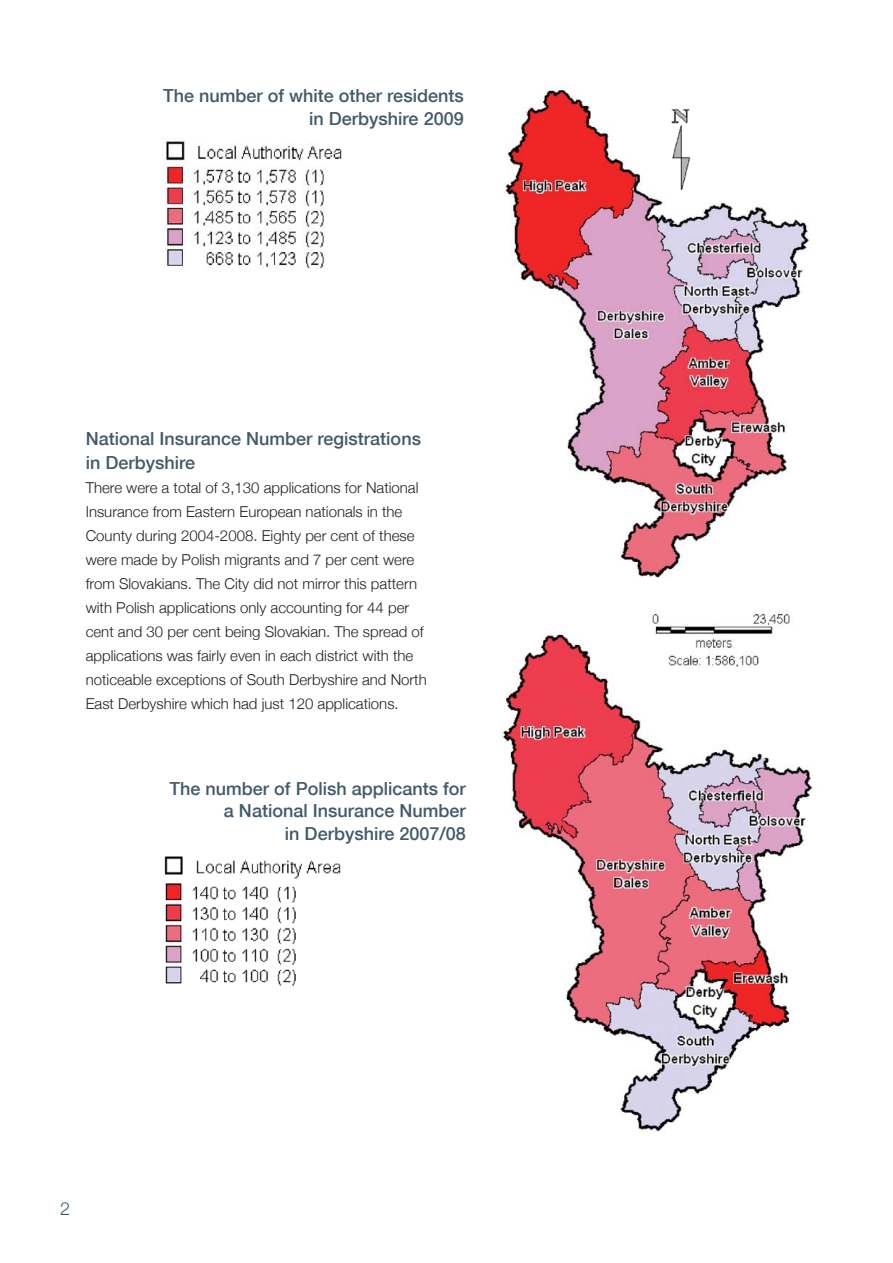
<style>
.page{position:relative;width:893px;height:1263px;background:#fff}
.page>*{position:absolute;margin:0;border:0;box-sizing:border-box;transform-origin:0 0}
.t1{font:500 18px/22.5px "Helvetica Neue";color:#435a69;text-align:right}
.t2{font:300 18px "Helvetica Neue";color:#435a69}
.t3{font:300 15px/24px "Helvetica Neue";color:#231f20}
</style>
<div class="page">
<img style="left:163px;top:141px;width:179px;height:128px">
<img style="left:164px;top:856px;width:177px;height:130px">
<img style="left:503px;top:634px;width:310px;height:498px">
<img style="left:505px;top:89px;width:304px;height:489px">
<img style="left:665px;top:103px;width:31px;height:90px">
<img style="left:643px;top:613px;width:150px;height:63px">
<p class="t1" style="left:163px;top:84px;width:302px">The number of white other residents in Derbyshire 2009</p>
<p class="t1" style="left:86px;top:426px;width:337px;line-height:24px;text-align:left">National Insurance Number registrations in Derbyshire</p>
<p class="t3" style="left:86px;top:475px;width:342px">There were a total of 3,130 applications for National Insurance from Eastern European nationals in the County during 2004-2008. Eighty per cent of these were made by Polish migrants and 7 per cent were from Slovakians. The City did not mirror this pattern with Polish applications only accounting for 44 per cent and 30 per cent being Slovakian. The spread of applications was fairly even in each district with the noticeable exceptions of South Derbyshire and North East Derbyshire which had just 120 applications.</p>
<p class="t1" style="left:169px;top:777px;width:298px">The number of Polish applicants for a National Insurance Number<br>in Derbyshire 2007/08</p>
<p class="t2" style="left:60px;top:1198px;width:12px">2</p>
</div>
